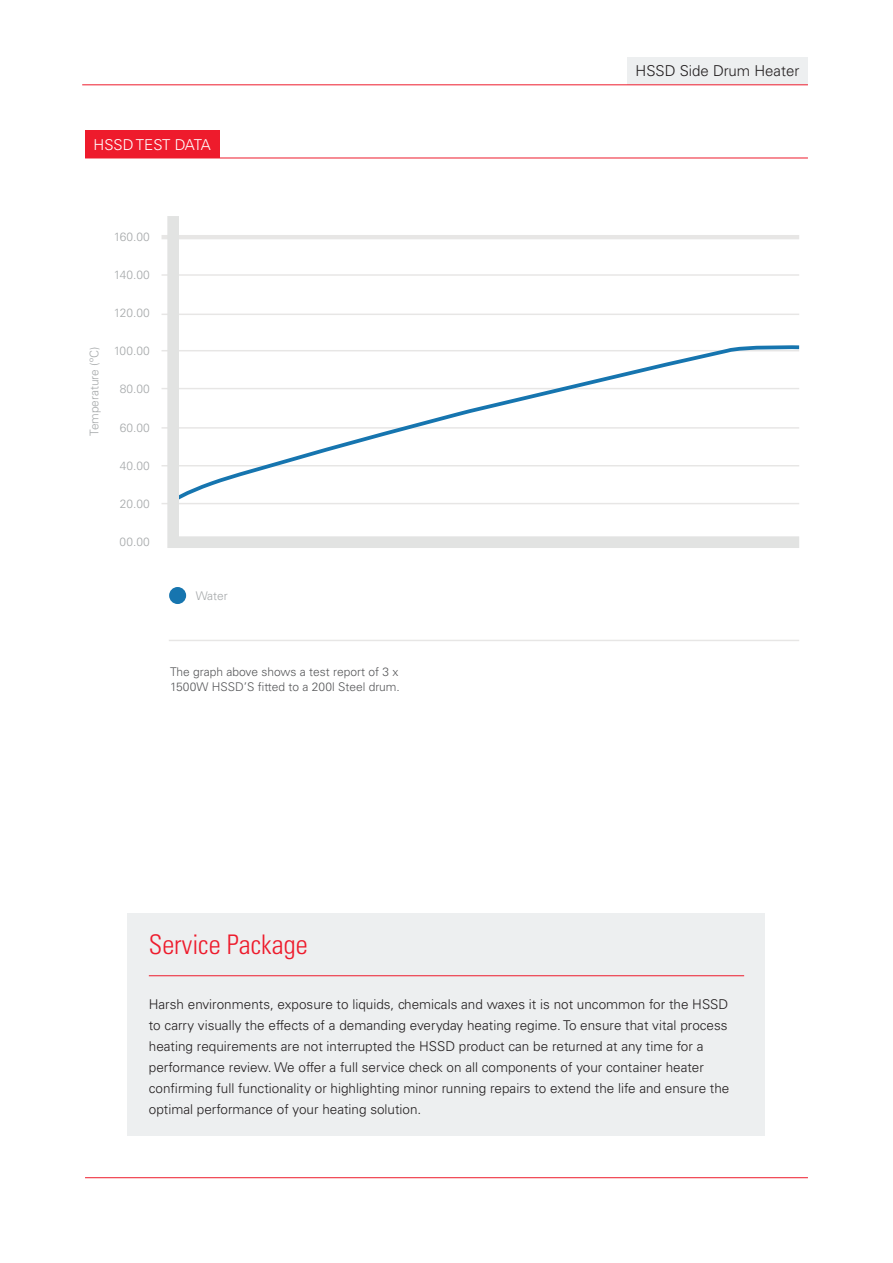
<style>
.page{position:relative;width:893px;height:1263px;background:#fff}
.page>*{position:absolute;margin:0;border:0;box-sizing:border-box;transform-origin:0 0}
.t1{font:300 condensed 27px "Univers LT Std";color:#ee1b2c}
.t2{font:300 15px "Univers LT Std";color:#231f20}
.t3{font:300 15px "Univers LT Std";color:#fff}
.t4{font:300 13.5px/21px "Univers LT Std";color:#231f20}
.t5{font:300 12px "Univers LT Std";color:#a6a9aa}
.t6{font:300 12px/15px "Univers LT Std";color:#57585a}
</style>
<div class="page">
<div style="left:627px;top:57px;width:181px;height:28px;background:#edeff0"></div>
<hr style="left:169px;top:640px;width:630px;height:1px;background:#e7e6e5">
<div style="left:169px;top:587px;width:17px;height:17px;background:#1675af;border-radius:50%"></div>
<svg style="left:162px;top:216px;width:638px;height:332px"></svg>
<hr style="left:85px;top:1177px;width:723px;height:1px;background:#ee1b2c">
<hr style="left:85px;top:158px;width:723px;height:1px;background:#ee1b2c">
<div style="left:85px;top:130px;width:134px;height:28px;background:#ee1b2c"></div>
<div style="left:128px;top:913px;width:637px;height:222px;background:#edeff0"></div>
<hr style="left:149px;top:975px;width:595px;height:1px;background:#ee1b2c">
<hr style="left:82px;top:85px;width:726px;height:1px;background:#ee1b2c">
<p class="t3" style="left:94px;top:135px;width:119px">HSSD TEST DATA</p>
<p class="t5" style="left:114px;top:229px;width:38px">160.00</p>
<p class="t5" style="left:114px;top:268px;width:38px">140.00</p>
<p class="t5" style="left:87px;top:436px;width:90px;rotate:-90deg">Temperature (ºC)</p>
<p class="t5" style="left:114px;top:306px;width:38px">120.00</p>
<p class="t5" style="left:114px;top:344px;width:38px">100.00</p>
<p class="t5" style="left:120px;top:382px;width:32px">80.00</p>
<p class="t5" style="left:120px;top:420px;width:32px">60.00</p>
<p class="t5" style="left:120px;top:458px;width:32px">40.00</p>
<p class="t5" style="left:120px;top:496px;width:32px">20.00</p>
<p class="t5" style="left:120px;top:534px;width:32px">00.00</p>
<p class="t5" style="left:196px;top:588px;width:34px">Water</p>
<p class="t6" style="left:170px;top:664px;width:231px">The graph above shows a test report of 3 x<br>1500W HSSD’S fitted to a 200l Steel drum.</p>
<p class="t2" style="left:636px;top:62px;width:165px">HSSD Side Drum Heater</p>
<h1 class="t1" style="left:149px;top:928px;width:160px">Service Package</h1>
<p class="t4" style="left:149px;top:994px;width:582px">Harsh environments, exposure to liquids, chemicals and waxes it is not uncommon for the HSSD to carry visually the effects of a demanding everyday heating regime. To ensure that vital process heating requirements are not interrupted the HSSD product can be returned at any time for a performance review. We offer a full service check on all components of your container heater confirming full functionality or highlighting minor running repairs to extend the life and ensure the optimal performance of your heating solution.</p>
</div>
